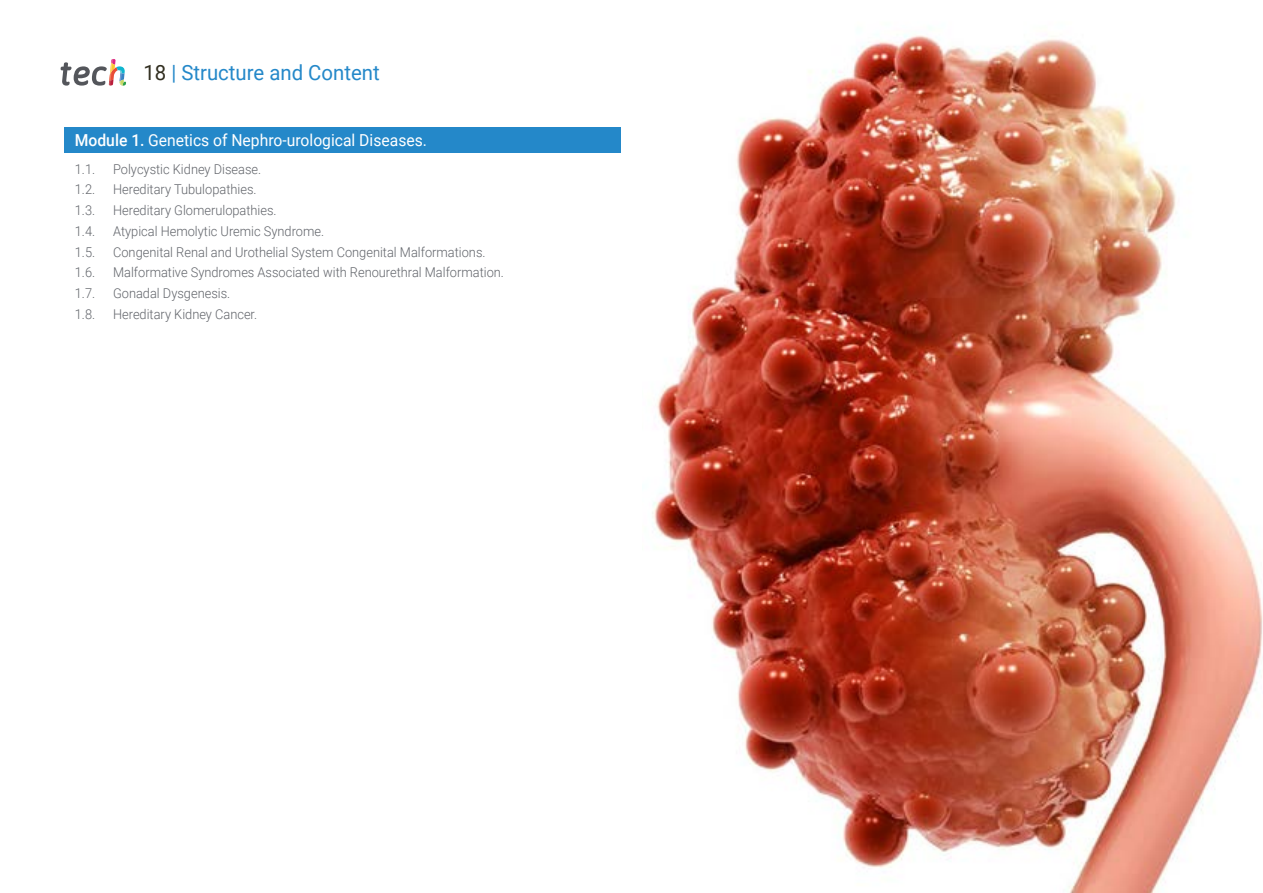
<style>
.page{position:relative;width:1263px;height:893px;background:#fff}
.page>*{position:absolute;margin:0;border:0;box-sizing:border-box;transform-origin:0 0}
.t1{font:21px "Roboto";color:#2488c9}
.t2{font:16.5px "Roboto";color:#fff;scale:.95 1}
.t3{font:300 13.5px "Roboto";color:#61646a;scale:.95 1}
.s1{color:#312e20}
.s2{font-weight:500}
</style>
<div class="page">
<div style="left:64px;top:128px;width:557px;height:25px;background:#2488c9"></div>
<img style="left:652px;top:34px;width:611px;height:859px">
<svg style="left:61px;top:59px;width:65px;height:27px"></svg>
<h1 class="t1" style="left:144px;top:57px;width:238px"><span class="s1">18</span> | Structure and Content</h1>
<p class="t2" style="left:75px;top:129px;width:372px"><span class="s2">Module 1.</span> Genetics of Nephro-urological Diseases.</p>
<p class="t3" style="left:75px;top:159px;width:23px">1.1.</p>
<p class="t3" style="left:113px;top:159px;width:157px">Polycystic Kidney Disease.</p>
<p class="t3" style="left:75px;top:180px;width:23px">1.2.</p>
<p class="t3" style="left:113px;top:180px;width:152px">Hereditary Tubulopathies.</p>
<p class="t3" style="left:75px;top:201px;width:23px">1.3.</p>
<p class="t3" style="left:113px;top:201px;width:174px">Hereditary Glomerulopathies.</p>
<p class="t3" style="left:75px;top:222px;width:23px">1.4.</p>
<p class="t3" style="left:113px;top:222px;width:224px">Atypical Hemolytic Uremic Syndrome.</p>
<p class="t3" style="left:75px;top:242px;width:23px">1.5.</p>
<p class="t3" style="left:113px;top:242px;width:393px">Congenital Renal and Urothelial System Congenital Malformations.</p>
<p class="t3" style="left:75px;top:263px;width:23px">1.6.</p>
<p class="t3" style="left:113px;top:263px;width:413px">Malformative Syndromes Associated with Renourethral Malformation.</p>
<p class="t3" style="left:75px;top:284px;width:23px">1.7.</p>
<p class="t3" style="left:113px;top:284px;width:125px">Gonadal Dysgenesis.</p>
<p class="t3" style="left:75px;top:304px;width:23px">1.8.</p>
<p class="t3" style="left:113px;top:304px;width:153px">Hereditary Kidney Cancer.</p>
</div>
